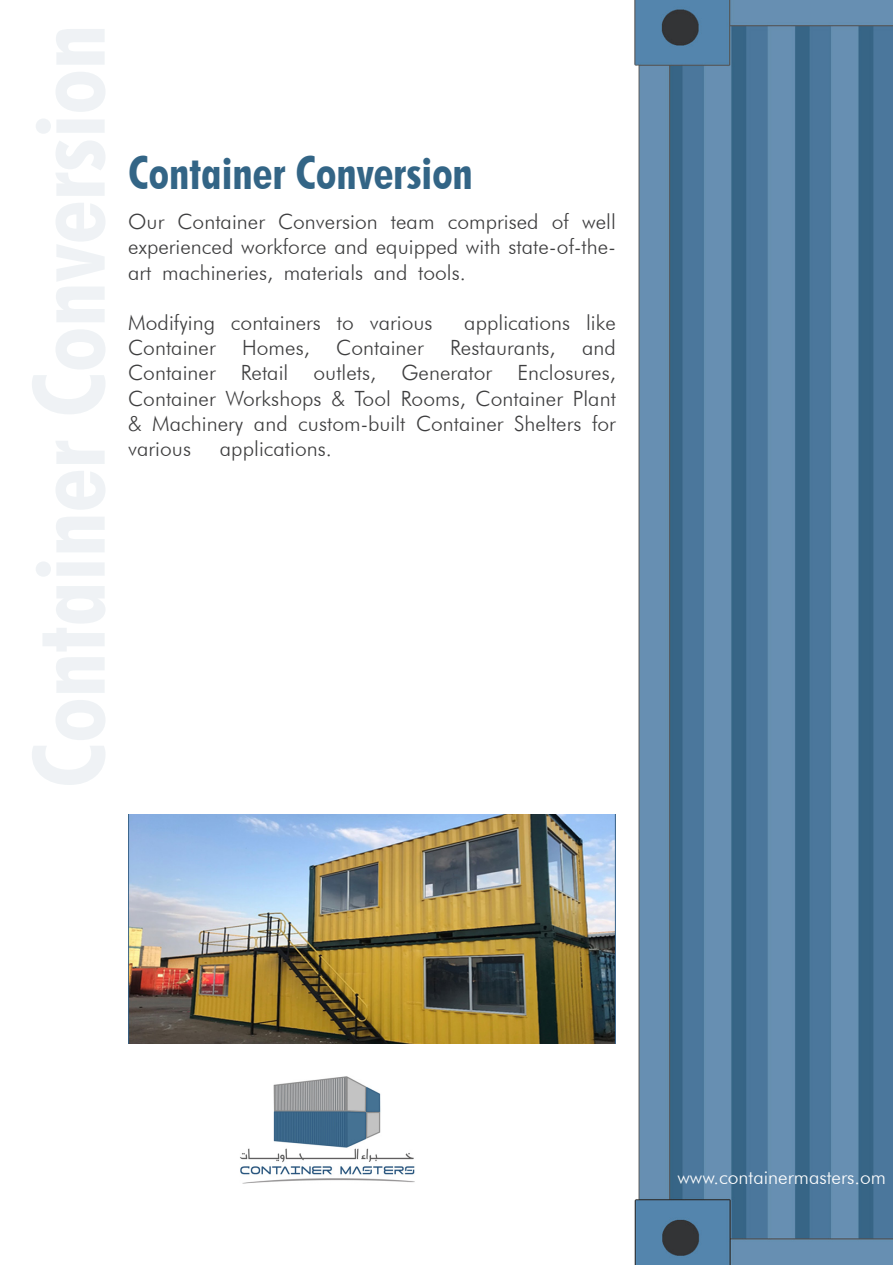
<style>
.page{position:relative;width:893px;height:1265px;background:#fff}
.page>*{position:absolute;margin:0;border:0;box-sizing:border-box;transform-origin:0 0}
.Header_Mix_page{font:700 condensed 45.5px "Futura BT";color:#336586}
.t1{font:300 21px/25.2px "Futura BT";color:#3e3e3f;text-align:justify}
.t2{font:300 19.25px "Futura BT";color:#fff}
</style>
<div class="page">
<img style="left:634px;top:0;width:259px;height:1265px">
<img style="left:240px;top:1076px;width:175px;height:108px">
<img style="left:128px;top:815px;width:488px;height:229px">
<p class="Header_Mix_page" style="left:128px;top:145px;width:346px">Container Conversion</p>
<p class="t1" style="left:128px;top:209px;width:489px">Our Container Conversion team comprised of well experienced workforce and equipped with state-of-the&shy;art machineries, materials and tools.</p>
<p class="t1" style="left:128px;top:310px;width:306px">Modifying containers to various</p>
<p class="t1" style="left:464px;top:310px;width:153px">applications like</p>
<p class="t1" style="left:128px;top:335px;width:89px">Container</p>
<p class="t1" style="left:242px;top:335px;width:69px">Homes,</p>
<p class="t1" style="left:336px;top:335px;width:89px">Container</p>
<p class="t1" style="left:450px;top:335px;width:107px">Restaurants,</p>
<p class="t1" style="left:128px;top:335px;width:489px;text-indent:454px">and Container Retail outlets, Generator Enclosures, Container Workshops &amp; Tool Rooms, Container Plant &amp; Machinery and custom-built Container Shelters for various</p>
<p class="t1" style="left:220px;top:436px;width:113px">applications.</p>
<p class="t2" style="left:677px;top:1166px;width:210px">www.containermasters.om</p>
</div>
